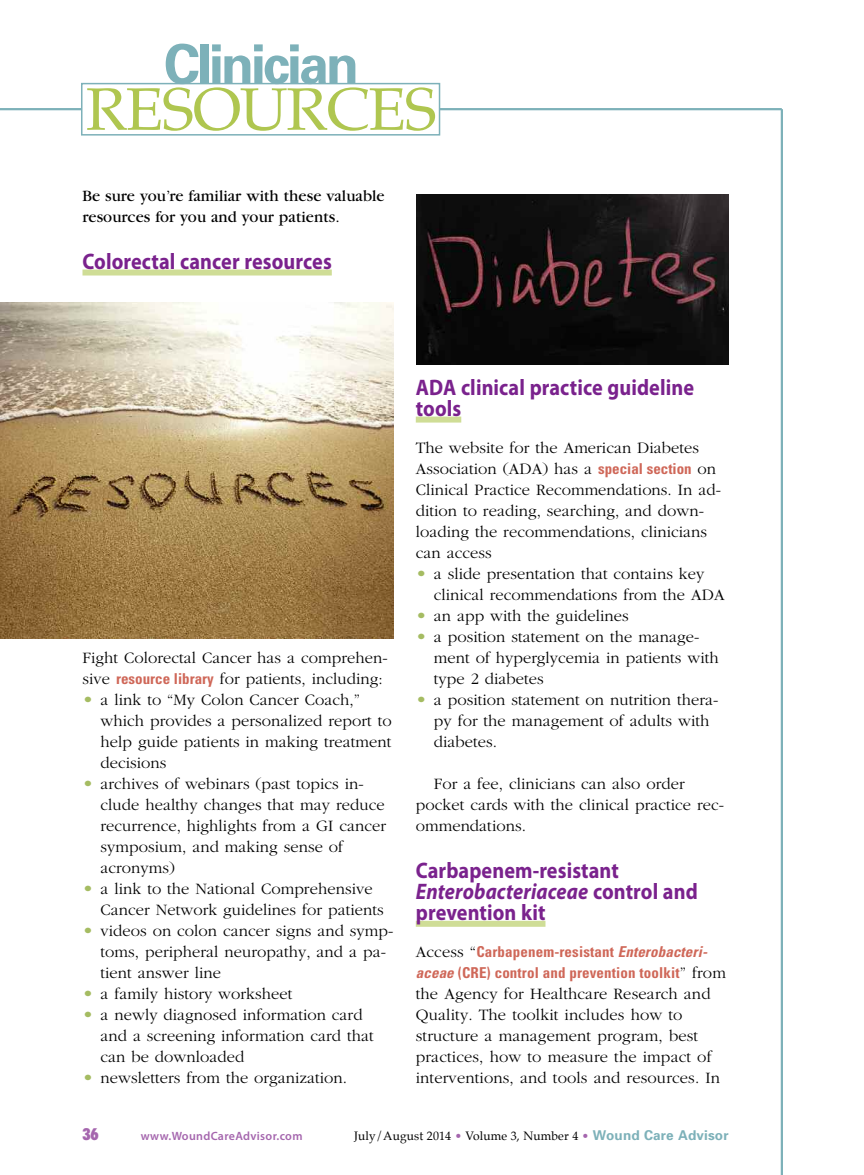
<style>
.page{position:relative;width:864px;height:1175px;background:#fff}
.page>*{position:absolute;margin:0;border:0;box-sizing:border-box;transform-origin:0 0}
.t1{font:60px "Palatino";letter-spacing:-.025em;color:#afc650}
.t2{font:700 54px "Univers";letter-spacing:-.055em;color:#7db1b9}
.t3{font:700 22.5px/21px "Myriad Pro";letter-spacing:.005em;color:#7a228d;scale:.9 1}
.t4{font:300 16.5px/21px "Garamond";letter-spacing:.005em;color:#000}
.t5{font:16.5px/21px "Garamond";letter-spacing:.005em;color:#000}
.t6{font:900 condensed 16.5px "Futura BT";color:#a566ae}
.t7{font:700 condensed 15px/21px "Univers";letter-spacing:.01em;color:#cf6758}
.t8{font:12px "Palatino";letter-spacing:.01em;color:#000}
.t9{font:600 12px "Myriad Pro";letter-spacing:.025em;color:#a566ae}
.s1{font-family:"Univers";font-weight:700;font-stretch:condensed;font-size:15px;color:#cf6758}
.s2{font-size:18px;color:#a5bc62}
.s3{font-style:italic}
.s4{font-family:"Garamond";font-weight:300;font-stretch:normal;font-size:16.5px;color:#000}
.s5{color:#a566ae}
.s6{font-family:"Univers";font-weight:700;font-size:13.5px;color:#7db1b9}
</style>
<div class="page">
<div style="left:82px;top:269px;width:250px;height:6px;background:#cfdd96"></div>
<div style="left:416px;top:416px;width:45px;height:6px;background:#cfdd96"></div>
<div style="left:416px;top:920px;width:129px;height:6px;background:#cfdd96"></div>
<hr style="left:781px;top:109px;width:2px;height:1065px;background:#7db1b9">
<hr style="left:0;top:108px;width:782px;height:2px;background:#7db1b9">
<div style="left:82px;top:84px;width:357px;height:50px;background:#fff"></div>
<div style="left:81px;top:83px;width:359px;height:53px;border:2px solid #7db1b9"></div>
<img style="left:0;top:302px;width:393px;height:336px">
<img style="left:417px;top:194px;width:312px;height:170px">
<h2 class="t2" style="left:164px;top:44px;width:197px">Clinician</h2>
<h1 class="t1" style="left:86px;top:81px;width:353px">RESOURCES</h1>
<p class="t5" style="left:82px;top:187px;width:304px">Be sure you’re familiar with these valuable resources for you and your patients.</p>
<h3 class="t3" style="left:83px;top:252px;width:279px">Colorectal cancer resources</h3>
<p class="t4" style="left:82px;top:647px;width:307px">Fight Colorectal Cancer has a comprehen&shy;sive <span class="s1">resource library</span> for patients, including:</p>
<p class="t4" style="left:101px;top:689px;width:293px;text-indent:-18px"><span class="s2">•</span> a link to “My Colon Cancer Coach,” which provides a personalized report to help guide patients in making treatment decisions</p>
<p class="t4" style="left:101px;top:773px;width:287px;text-indent:-18px"><span class="s2">•</span> archives of webinars (past topics in&shy;clude healthy changes that may reduce recurrence, highlights from a GI cancer symposium, and making sense of acronyms)</p>
<p class="t4" style="left:101px;top:878px;width:285px;text-indent:-18px"><span class="s2">•</span> a link to the National Comprehensive<br>Cancer Network guidelines for patients</p>
<p class="t4" style="left:101px;top:920px;width:294px;text-indent:-18px"><span class="s2">•</span> videos on colon cancer signs and symp&shy;toms, peripheral neuropathy, and a pa&shy;tient answer line</p>
<p class="t4" style="left:82px;top:983px;width:212px"><span class="s2">•</span> a family history worksheet</p>
<p class="t4" style="left:101px;top:1004px;width:275px;text-indent:-18px"><span class="s2">•</span> a newly diagnosed information card and a screening information card that can be downloaded</p>
<p class="t4" style="left:82px;top:1067px;width:266px"><span class="s2">•</span> newsletters from the organization.</p>
<h3 class="t3" style="left:416px;top:378px;width:311px">ADA clinical practice guideline tools</h3>
<p class="t4" style="left:416px;top:437px;width:307px">The website for the American Diabetes Association (ADA) has a <span class="s1">special section</span> on Clinical Practice Recommendations. In ad&shy;dition to reading, searching, and down&shy;loading the recommendations, clinicians can access</p>
<p class="t4" style="left:434px;top:563px;width:292px;text-indent:-18px"><span class="s2">•</span> a slide presentation that contains key clinical recommendations from the ADA</p>
<p class="t4" style="left:416px;top:605px;width:214px"><span class="s2">•</span> an app with the guidelines</p>
<p class="t4" style="left:434px;top:626px;width:286px;text-indent:-18px"><span class="s2">•</span> a position statement on the manage&shy;ment of hyperglycemia in patients with type 2 diabetes</p>
<p class="t4" style="left:434px;top:689px;width:286px;text-indent:-18px"><span class="s2">•</span> a position statement on nutrition thera&shy;py for the management of adults with diabetes.</p>
<p class="t4" style="left:416px;top:773px;width:310px;text-indent:18px">For a fee, clinicians can also order pocket cards with the clinical practice rec&shy;ommendations.</p>
<h3 class="t3" style="left:416px;top:861px;width:315px">Carbapenem-resistant<br><span class="s3">Enterobacteriaceae</span> control and prevention kit</h3>
<p class="t7" style="left:416px;top:942px;width:312px"><span class="s4">Access “</span>Carbapenem-resistant <span class="s3">Enterobacteri&shy;aceae</span> (CRE) control and prevention toolkit<span class="s4">” from</span></p>
<p class="t4" style="left:416px;top:983px;width:306px">the Agency for Healthcare Research and Quality. The toolkit includes how to structure a management program, best practices, how to measure the impact of interventions, and tools and resources. In</p>
<p class="t6" style="left:82px;top:1127px;width:18px">36</p>
<p class="t9" style="left:141px;top:1131px;width:163px">www.WoundCareAdvisor.com</p>
<p class="t8" style="left:354px;top:1130px;width:376px">July/August 2014 <span class="s5">•</span> Volume 3, Number 4 <span class="s5">•</span> <span class="s6">Wound Care Advisor</span></p>
</div>
